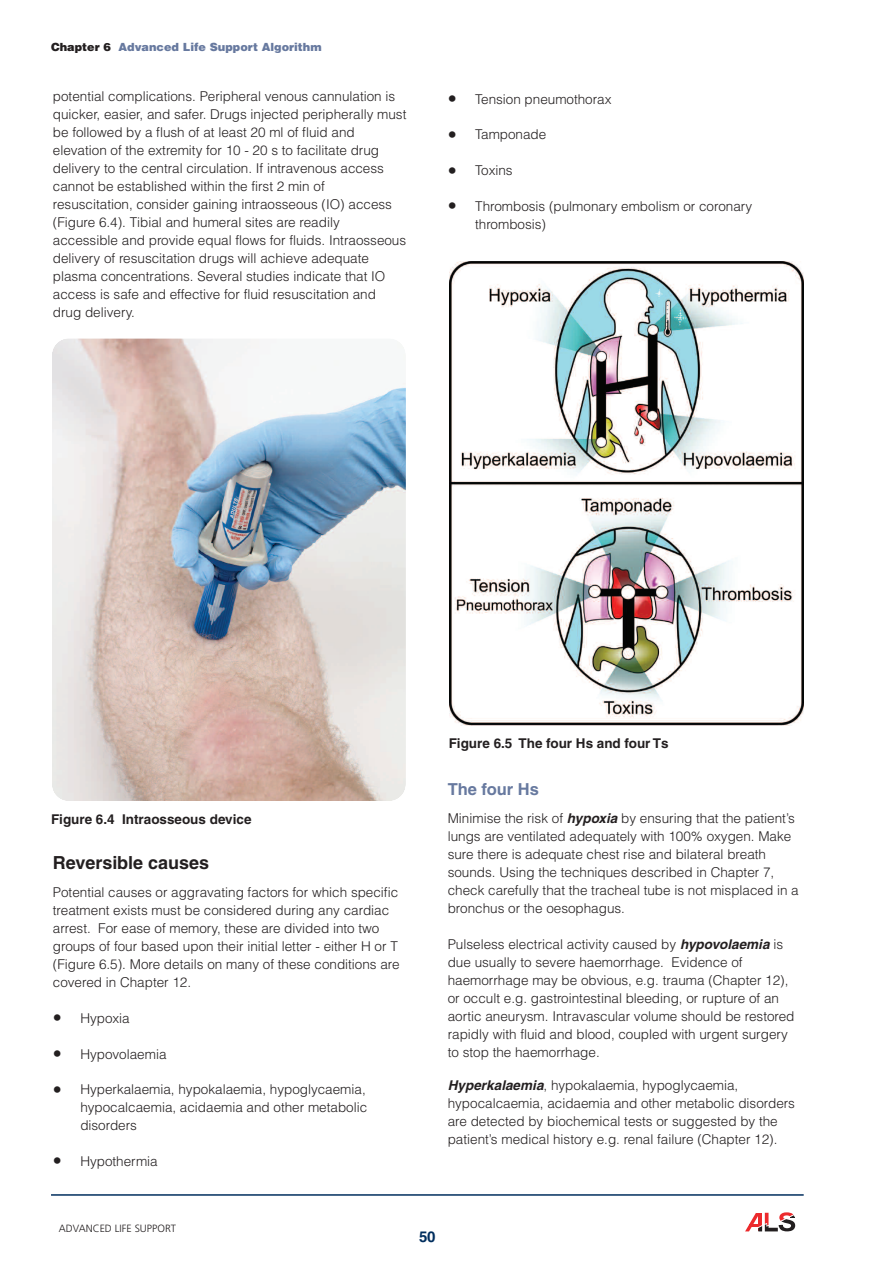
<style>
.page{position:relative;width:893px;height:1263px;background:#fff}
.page>*{position:absolute;margin:0;border:0;box-sizing:border-box;transform-origin:0 0}
.t1{font:700 18px "Helvetica";color:#231f20}
.t2{font:700 16.5px "Helvetica";color:#67799f}
.t3{font:700 15px "Helvetica";color:#002e5e}
.t4{font:300 13.5px/18px "Helvetica";color:#231f20}
.t5{font:700 13.5px "Helvetica";color:#231f20}
.t6{font:900 11.25px "Helvetica";color:#67799f}
.t7{font:300 10.5px "Frutiger";color:#231f20}
.s1{color:#231f20}
.s2{font-size:18px}
.s3{font-weight:700;font-style:italic}
</style>
<div class="page">
<svg style="left:745px;top:1212px;width:50px;height:19px"></svg>
<hr style="left:51px;top:1194px;width:753px;height:2px;background:#002e5e">
<img style="left:52px;top:338px;width:354px;height:463px;border-radius:17px">
<img style="left:449px;top:262px;width:355px;height:464px">
<p class="t6" style="left:51px;top:40px;width:272px"><span class="s1">Chapter 6</span> Advanced Life Support Algorithm</p>
<p class="t4" style="left:53px;top:87px;width:355px">potential complications. Peripheral venous cannulation is quicker, easier, and safer. Drugs injected peripherally must be followed by a flush of at least 20 ml of fluid and elevation of the extremity for 10 - 20 s to facilitate drug delivery to the central circulation. If intravenous access cannot be established within the first 2 min of resuscitation, consider gaining intraosseous (IO) access (Figure 6.4). Tibial and humeral sites are readily accessible and provide equal flows for fluids. Intraosseous delivery of resuscitation drugs will achieve adequate plasma concentrations. Several studies indicate that IO access is safe and effective for fluid resuscitation and drug delivery.</p>
<p class="t4" style="left:448px;top:90px;width:165px"><span class="s2">•</span> Tension pneumothorax</p>
<p class="t4" style="left:448px;top:126px;width:100px"><span class="s2">•</span> Tamponade</p>
<p class="t4" style="left:448px;top:161px;width:66px"><span class="s2">•</span> Toxins</p>
<p class="t4" style="left:475px;top:197px;width:279px;text-indent:-27px"><span class="s2">•</span> Thrombosis (pulmonary embolism or coronary thrombosis)</p>
<p class="t5" style="left:51px;top:814px;width:202px">Figure 6.4 Intraosseous device</p>
<h1 class="t1" style="left:53px;top:856px;width:158px">Reversible causes</h1>
<p class="t4" style="left:53px;top:883px;width:348px">Potential causes or aggravating factors for which specific treatment exists must be considered during any cardiac arrest. For ease of memory, these are divided into two groups of four based upon their initial letter - either H or T (Figure 6.5). More details on many of these conditions are covered in Chapter 12.</p>
<p class="t4" style="left:53px;top:1009px;width:78px"><span class="s2">•</span> Hypoxia</p>
<p class="t4" style="left:53px;top:1045px;width:115px"><span class="s2">•</span> Hypovolaemia</p>
<p class="t4" style="left:80px;top:1081px;width:288px;text-align:justify;text-indent:-27px"><span class="s2">•</span> Hyperkalaemia, hypokalaemia, hypoglycaemia, hypocalcaemia, acidaemia and other metabolic disorders</p>
<p class="t4" style="left:53px;top:1152px;width:106px"><span class="s2">•</span> Hypothermia</p>
<p class="t5" style="left:449px;top:738px;width:221px">Figure 6.5 The four Hs and four Ts</p>
<p class="t2" style="left:448px;top:783px;width:93px">The four Hs</p>
<p class="t4" style="left:448px;top:809px;width:353px">Minimise the risk of <span class="s3">hypoxia</span> by ensuring that the patient’s lungs are ventilated adequately with 100% oxygen. Make sure there is adequate chest rise and bilateral breath sounds. Using the techniques described in Chapter 7, check carefully that the tracheal tube is not misplaced in a bronchus or the oesophagus.</p>
<p class="t4" style="left:448px;top:935px;width:348px">Pulseless electrical activity caused by <span class="s3">hypovolaemia</span> is due usually to severe haemorrhage. Evidence of haemorrhage may be obvious, e.g. trauma (Chapter 12), or occult e.g. gastrointestinal bleeding, or rupture of an aortic aneurysm. Intravascular volume should be restored rapidly with fluid and blood, coupled with urgent surgery to stop the haemorrhage.</p>
<p class="t4" style="left:448px;top:1076px;width:349px"><span class="s3">Hyperkalaemia</span>, hypokalaemia, hypoglycaemia, hypocalcaemia, acidaemia and other metabolic disorders are detected by biochemical tests or suggested by the patient’s medical history e.g. renal failure (Chapter 12).</p>
<p class="t7" style="left:59px;top:1224px;width:119px">ADVANCED LIFE SUPPORT</p>
<p class="t3" style="left:419px;top:1231px;width:18px">50</p>
</div>
